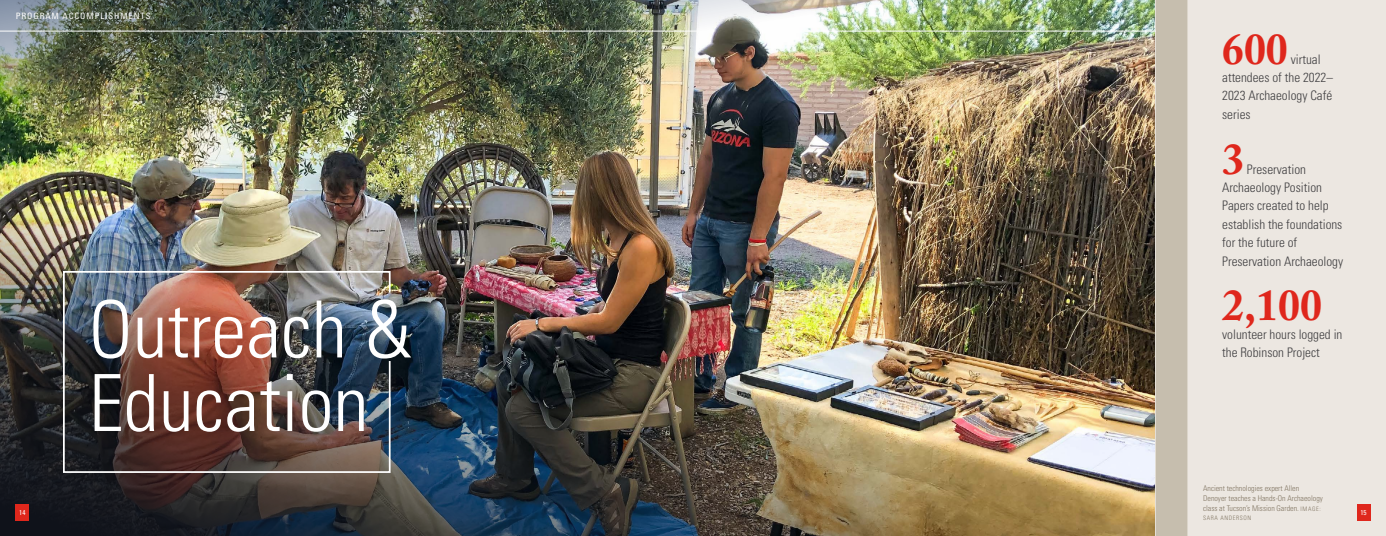
<style>
.page{position:relative;width:1386px;height:536px;background:#fff}
.page>*{position:absolute;margin:0;border:0;box-sizing:border-box;transform-origin:0 0}
.t1{font:300 condensed 78.75px/73.5px "Univers LT Std";color:#fff}
.t2{font:700 43.75px "Adobe Caslon Pro";color:#df271c}
.t3{font:300 condensed 13.12px/18.4px "Univers LT Std";color:#414042}
.t4{font:condensed 8.75px "Univers LT Std";letter-spacing:.1em;color:#fff}
.t5{font:300 condensed 7.88px/9.6px "Univers LT Std";color:#817562}
.t6{font:condensed 7px "Univers LT Std";color:#fff}
.t7{font:300 condensed 6.12px "Univers LT Std";letter-spacing:.1em;color:#817562}
.s1{font-size:6.12px}
</style>
<div class="page">
<img style="left:0;top:211px;width:1156px;height:325px">
<img style="left:0;top:0;width:1156px;height:211px">
<div style="left:1156px;top:0;width:230px;height:536px;background:#ece7e1"></div>
<div style="left:1156px;top:0;width:31px;height:536px;background:#c6beae"></div>
<hr style="left:0;top:31px;width:1156px;height:1px;background:#fff">
<img style="left:62px;top:270px;width:329px;height:203px">
<div style="left:1357px;top:503px;width:13px;height:17px;background:#df271c"></div>
<div style="left:16px;top:503px;width:13px;height:17px;background:#df271c"></div>
<p class="t4" style="left:16px;top:10px;width:136px">PROGRAM ACCOMPLISHMENTS</p>
<h1 class="t1" style="left:89px;top:293px;width:325px">Outreach &amp;<br>Education</h1>
<h2 class="t2" style="left:1222px;top:23px;width:67px">600</h2>
<p class="t3" style="left:1222px;top:50px;width:112px;text-indent:69px">virtual attendees of the 2022–<br>2023 Archaeology Café series</p>
<h2 class="t2" style="left:1222px;top:133px;width:23px">3</h2>
<p class="t3" style="left:1222px;top:160px;width:122px;text-indent:25px">Preservation<br>Archaeology Position<br>Papers created to help establish the foundations for the future of<br>Preservation Archaeology</p>
<h2 class="t2" style="left:1222px;top:279px;width:101px">2,100</h2>
<p class="t3" style="left:1222px;top:325px;width:122px">volunteer hours logged in the Robinson Project</p>
<p class="t5" style="left:1203px;top:483px;width:121px">Ancient technologies expert Allen<br>Denoyer teaches a Hands-On Archaeology class at Tucson’s Mission Garden. <span class="s1">IMAGE:</span></p>
<p class="t7" style="left:1203px;top:514px;width:50px">SARA ANDERSON</p>
<p class="t6" style="left:19px;top:507px;width:8px">14</p>
<p class="t6" style="left:1360px;top:507px;width:8px">15</p>
</div>
